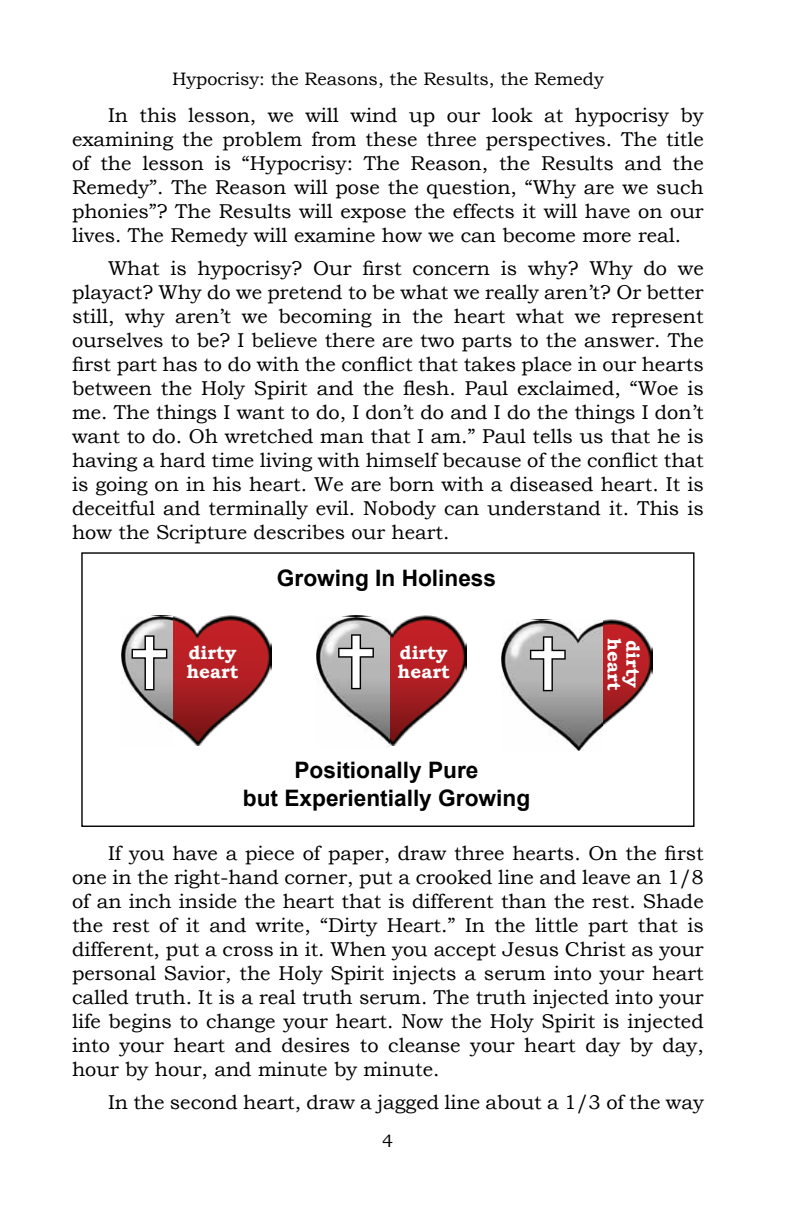
<style>
.page{position:relative;width:792px;height:1224px;background:#fff}
.page>*{position:absolute;margin:0;border:0;box-sizing:border-box;transform-origin:0 0}
.t1{font:700 22.6px/27.2px "Arial";color:#000;text-align:center}
.t2{font:20px/24px "Bookman Old Style";color:#000;text-align:justify}
.t3{font:700 18.8px/19px "Bookman Old Style";color:#fff}
.t4{font:18px "Bookman Old Style";color:#000}
</style>
<div class="page">
<img style="left:341px;top:615px;width:126px;height:130px">
<img style="left:316px;top:617px;width:73px;height:131px">
<div style="left:81px;top:552px;width:614px;height:275px;border:1px solid #000"></div>
<img style="left:603px;top:620px;width:49px;height:106px">
<img style="left:502px;top:620px;width:101px;height:130px">
<img style="left:173px;top:616px;width:99px;height:130px">
<img style="left:122px;top:616px;width:51px;height:109px">
<svg style="left:337px;top:633px;width:38px;height:58px;background:#8f8f8f"></svg>
<svg style="left:130px;top:634px;width:39px;height:58px;background:#8f8f8f"></svg>
<svg style="left:529px;top:635px;width:38px;height:58px;background:#8f8f8f"></svg>
<p class="t4" style="left:172px;top:68px;width:433px">Hypocrisy: the Reasons, the Results, the Remedy</p>
<p class="t2" style="left:72px;top:104px;width:633px;text-indent:36px">In this lesson, we will wind up our look at hypocrisy by examining the problem from these three perspectives. The title of the lesson is “Hypocrisy: The Reason, the Results and the Remedy”. The Reason will pose the question, “Why are we such phonies”? The Results will expose the effects it will have on our lives. The Remedy will examine how we can become more real.</p>
<p class="t2" style="left:72px;top:257px;width:633px;text-indent:36px">What is hypocrisy? Our first concern is why? Why do we playact? Why do we pretend to be what we really aren’t? Or better still, why aren’t we becoming in the heart what we represent ourselves to be? I believe there are two parts to the answer. The first part has to do with the conflict that takes place in our hearts between the Holy Spirit and the flesh. Paul exclaimed, “Woe is me. The things I want to do, I don’t do and I do the things I don’t want to do. Oh wretched man that I am.” Paul tells us that he is having a hard time living with himself because of the conflict that is going on in his heart. We are born with a diseased heart. It is deceitful and terminally evil. Nobody can understand it. This is how the Scripture describes our heart.</p>
<p class="t3" style="left:186px;top:642px;width:54px">dirty heart</p>
<p class="t1" style="left:277px;top:566px;width:221px">Growing In Holiness</p>
<p class="t3" style="left:400px;top:642px;width:50px">dirty</p>
<p class="t3" style="left:398px;top:661px;width:54px">heart</p>
<p class="t1" style="left:243px;top:758px;width:289px">Positionally Pure<br>but Experientially Growing</p>
<p class="t3" style="left:624px;top:638px;width:54px;rotate:90deg">heart</p>
<p class="t3" style="left:643px;top:640px;width:50px;rotate:90deg">dirty</p>
<p class="t2" style="left:72px;top:841px;width:633px;text-indent:36px">If you have a piece of paper, draw three hearts. On the first one in the right-hand corner, put a crooked line and leave an 1/8 of an inch inside the heart that is different than the rest. Shade the rest of it and write, “Dirty Heart.” In the little part that is different, put a cross in it. When you accept Jesus Christ as your personal Savior, the Holy Spirit injects a serum into your heart called truth. It is a real truth serum. The truth injected into your life begins to change your heart. Now the Holy Spirit is injected into your heart and desires to cleanse your heart day by day, hour by hour, and minute by minute.</p>
<p class="t2" style="left:108px;top:1090px;width:597px">In the second heart, draw a jagged line about a 1/3 of the way</p>
<p class="t4" style="left:382px;top:1130px;width:13px">4</p>
</div>
